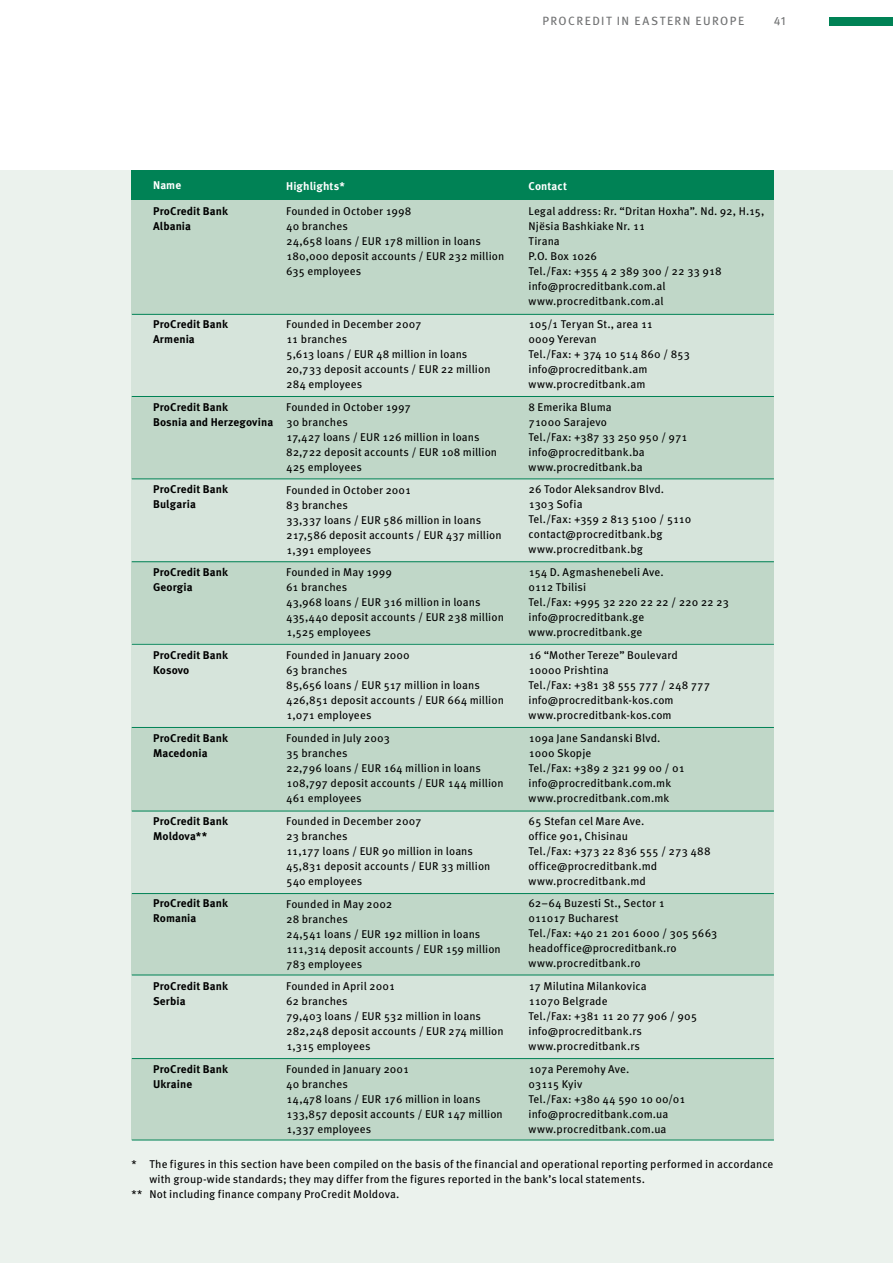
<style>
.page{position:relative;width:893px;height:1263px;background:#fff}
.page>*{position:absolute;margin:0;border:0;box-sizing:border-box;transform-origin:0 0}
.t1{font:12px "Meta Pro";letter-spacing:.115em;color:#707172}
.t2{font:11.25px/15px "Meta Pro";letter-spacing:.01em;color:#000}
.t3{font:700 11.25px/15px "Meta Pro";letter-spacing:.01em;color:#000}
.t4{font:700 11.25px "Meta Pro";letter-spacing:.01em;color:#fff}
</style>
<div class="page">
<div style="left:0;top:170px;width:893px;height:1093px;background:#ebf2ed"></div>
<div style="left:132px;top:199px;width:642px;height:115px;background:#c0d7c8"></div>
<div style="left:132px;top:314px;width:642px;height:82px;background:#d6e4db"></div>
<div style="left:132px;top:396px;width:642px;height:83px;background:#c0d7c8"></div>
<div style="left:132px;top:479px;width:642px;height:85px;background:#d6e4db"></div>
<div style="left:132px;top:561px;width:642px;height:84px;background:#c0d7c8"></div>
<div style="left:132px;top:644px;width:642px;height:83px;background:#d6e4db"></div>
<div style="left:132px;top:728px;width:642px;height:83px;background:#c0d7c8"></div>
<div style="left:132px;top:811px;width:642px;height:82px;background:#d6e4db"></div>
<div style="left:132px;top:894px;width:642px;height:81px;background:#c0d7c8"></div>
<div style="left:132px;top:975px;width:642px;height:84px;background:#d6e4db"></div>
<div style="left:132px;top:1059px;width:642px;height:81px;background:#c0d7c8"></div>
<div style="left:132px;top:170px;width:642px;height:30px;background:#008255"></div>
<hr style="left:132px;top:314px;width:642px;height:1px;background:#008255">
<hr style="left:132px;top:396px;width:642px;height:1px;background:#008255">
<hr style="left:132px;top:478px;width:642px;height:1px;background:#008255">
<hr style="left:132px;top:561px;width:642px;height:1px;background:#008255">
<hr style="left:132px;top:644px;width:642px;height:1px;background:#008255">
<hr style="left:132px;top:727px;width:642px;height:1px;background:#008255">
<hr style="left:132px;top:811px;width:642px;height:1px;background:#008255">
<hr style="left:132px;top:893px;width:642px;height:1px;background:#008255">
<hr style="left:132px;top:975px;width:642px;height:1px;background:#008255">
<hr style="left:132px;top:1058px;width:642px;height:1px;background:#008255">
<hr style="left:132px;top:1140px;width:642px;height:1px;background:#008255">
<div style="left:829px;top:17px;width:64px;height:9px;background:#008255"></div>
<p class="t1" style="left:542px;top:14px;width:43px">ProCredit</p>
<p class="t1" style="left:617px;top:14px;width:35px">in Eastern</p>
<p class="t1" style="left:696px;top:14px;width:17px">Europe</p>
<p class="t1" style="left:774px;top:14px;width:13px">41</p>
<p class="t4" style="left:153px;top:178px;width:30px">Name</p>
<p class="t3" style="left:153px;top:204px;width:76px">ProCredit Bank<br>Albania</p>
<p class="t4" style="left:286px;top:179px;width:60px">Highlights*</p>
<p class="t2" style="left:286px;top:204px;width:220px">Founded in October 1998<br>40 branches<br>24,658 loans / EUR 178 million in loans<br>180,000 deposit accounts / EUR 232 million<br>635 employees</p>
<p class="t3" style="left:153px;top:317px;width:76px">ProCredit Bank<br>Armenia</p>
<p class="t3" style="left:153px;top:399px;width:122px">ProCredit Bank<br>Bosnia and Herzegovina</p>
<p class="t3" style="left:153px;top:482px;width:76px">ProCredit Bank<br>Bulgaria</p>
<p class="t3" style="left:153px;top:565px;width:76px">ProCredit Bank<br>Georgia</p>
<p class="t3" style="left:153px;top:648px;width:76px">ProCredit Bank<br>Kosovo</p>
<p class="t3" style="left:153px;top:731px;width:76px">ProCredit Bank<br>Macedonia</p>
<p class="t3" style="left:153px;top:813px;width:76px">ProCredit Bank<br>Moldova**</p>
<p class="t3" style="left:153px;top:896px;width:76px">ProCredit Bank<br>Romania</p>
<p class="t3" style="left:153px;top:979px;width:76px">ProCredit Bank<br>Serbia</p>
<p class="t3" style="left:153px;top:1062px;width:76px">ProCredit Bank<br>Ukraine</p>
<p class="t2" style="left:286px;top:317px;width:206px">Founded in December 2007<br>11 branches<br>5,613 loans / EUR 48 million in loans<br>20,733 deposit accounts / EUR 22 million<br>284 employees</p>
<p class="t2" style="left:286px;top:400px;width:212px">Founded in October 1997<br>30 branches<br>17,427 loans / EUR 126 million in loans<br>82,722 deposit accounts / EUR 108 million<br>425 employees</p>
<p class="t2" style="left:286px;top:482px;width:217px">Founded in October 2001<br>83 branches<br>33,337 loans / EUR 586 million in loans<br>217,586 deposit accounts / EUR 437 million<br>1,391 employees</p>
<p class="t2" style="left:286px;top:565px;width:219px">Founded in May 1999<br>61 branches<br>43,968 loans / EUR 316 million in loans<br>435,440 deposit accounts / EUR 238 million<br>1,525 employees</p>
<p class="t2" style="left:286px;top:648px;width:219px">Founded in January 2000<br>63 branches<br>85,656 loans / EUR 517 million in loans<br>426,851 deposit accounts / EUR 664 million<br>1,071 employees</p>
<p class="t2" style="left:286px;top:731px;width:219px">Founded in July 2003<br>35 branches<br>22,796 loans / EUR 164 million in loans<br>108,797 deposit accounts / EUR 144 million<br>461 employees</p>
<p class="t2" style="left:286px;top:814px;width:206px">Founded in December 2007<br>23 branches<br>11,177 loans / EUR 90 million in loans<br>45,831 deposit accounts / EUR 33 million<br>540 employees</p>
<p class="t2" style="left:286px;top:896px;width:216px">Founded in May 2002<br>28 branches<br>24,541 loans / EUR 192 million in loans<br>111,314 deposit accounts / EUR 159 million<br>783 employees</p>
<p class="t2" style="left:286px;top:979px;width:219px">Founded in April 2001<br>62 branches<br>79,403 loans / EUR 532 million in loans<br>282,248 deposit accounts / EUR 274 million<br>1,315 employees</p>
<p class="t2" style="left:286px;top:1062px;width:218px">Founded in January 2001<br>40 branches<br>14,478 loans / EUR 176 million in loans<br>133,857 deposit accounts / EUR 147 million<br>1,337 employees</p>
<p class="t4" style="left:529px;top:178px;width:40px">Contact</p>
<p class="t2" style="left:529px;top:204px;width:237px">Legal address: Rr. “Dritan Hoxha”. Nd. 92, H.15,<br>Njësia Bashkiake Nr. 11<br>Tirana<br>P.O. Box 1026<br>Tel./Fax: +355 4 2 389 300 / 22 33 918 info@procreditbank.com.al www.procreditbank.com.al</p>
<p class="t2" style="left:529px;top:317px;width:163px">105/1 Teryan St., area 11<br>0009 Yerevan<br>Tel./Fax: + 374 10 514 860 / 853 info@procreditbank.am www.procreditbank.am</p>
<p class="t2" style="left:529px;top:400px;width:161px">8 Emerika Bluma<br>71000 Sarajevo<br>Tel./Fax: +387 33 250 950 / 971 info@procreditbank.ba www.procreditbank.ba</p>
<p class="t2" style="left:529px;top:482px;width:164px">26 Todor Aleksandrov Blvd.<br>1303 Sofia<br>Tel./Fax: +359 2 813 5100 / 5110 contact@procreditbank.bg www.procreditbank.bg</p>
<p class="t2" style="left:529px;top:565px;width:202px">154 D. Agmashenebeli Ave.<br>0112 Tbilisi<br>Tel./Fax: +995 32 220 22 22 / 220 22 23 info@procreditbank.ge www.procreditbank.ge</p>
<p class="t2" style="left:529px;top:648px;width:183px">16 “Mother Tereze” Boulevard<br>10000 Prishtina<br>Tel./Fax: +381 38 555 777 / 248 777 info@procreditbank-kos.com www.procreditbank-kos.com</p>
<p class="t2" style="left:529px;top:731px;width:158px">109a Jane Sandanski Blvd.<br>1000 Skopje<br>Tel./Fax: +389 2 321 99 00 / 01 info@procreditbank.com.mk www.procreditbank.com.mk</p>
<p class="t2" style="left:529px;top:813px;width:184px">65 Stefan cel Mare Ave.<br>office 901, Chisinau<br>Tel./Fax: +373 22 836 555 / 273 488 office@procreditbank.md www.procreditbank.md</p>
<p class="t2" style="left:529px;top:896px;width:190px">62–64 Buzesti St., Sector 1<br>011017 Bucharest<br>Tel./Fax: +40 21 201 6000 / 305 5663 headoffice@procreditbank.ro www.procreditbank.ro</p>
<p class="t2" style="left:529px;top:979px;width:170px">17 Milutina Milankovica<br>11070 Belgrade<br>Tel./Fax: +381 11 20 77 906 / 905 info@procreditbank.rs www.procreditbank.rs</p>
<p class="t2" style="left:529px;top:1062px;width:159px">107a Peremohy Ave.<br>03115 Kyiv<br>Tel./Fax: +380 44 590 10 00/01 info@procreditbank.com.ua www.procreditbank.com.ua</p>
<p class="t2" style="left:131px;top:1157px;width:643px">* The figures in this section have been compiled on the basis of the financial and operational reporting performed in accordance</p>
<p class="t2" style="left:149px;top:1172px;width:497px">with group-wide standards; they may differ from the figures reported in the bank’s local statements.</p>
<p class="t2" style="left:131px;top:1187px;width:270px">** Not including finance company ProCredit Moldova.</p>
</div>
